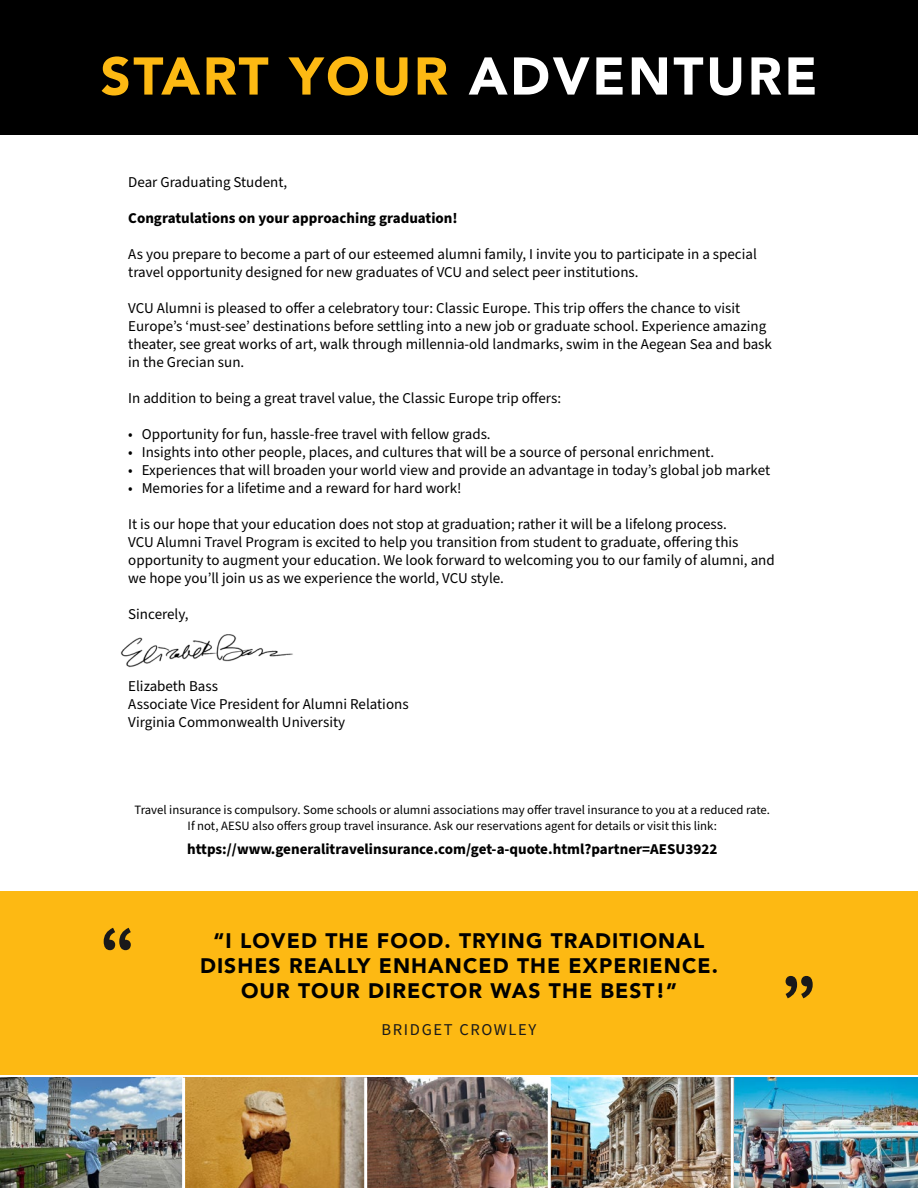
<style>
.page{position:relative;width:918px;height:1188px;background:#fff}
.page>*{position:absolute;margin:0;border:0;box-sizing:border-box;transform-origin:0 0}
.t1{font:900 60px "Source Sans Pro";color:#19191a}
.t2{font:900 52.5px "Avenir";letter-spacing:.05em;color:#fdb913}
.t3{font:900 21px/25.2px "Avenir";letter-spacing:.05em;color:#000;text-align:center}
.t4{font:16.5px "Source Sans Pro";letter-spacing:.1em;color:#19191a}
.t5{font:15px/18px "Source Sans Pro";color:#000}
.t6{font:700 15px "Source Sans Pro";color:#000}
.t7{font:12.75px/15.3px "Source Sans Pro";color:#000;text-align:center}
.s1{color:#fff}
</style>
<div class="page">
<img style="left:0;top:1078px;width:918px;height:110px">
<hr style="left:182px;top:1078px;width:3px;height:110px;background:#fff">
<hr style="left:364px;top:1078px;width:3px;height:110px;background:#fff">
<hr style="left:548px;top:1078px;width:3px;height:110px;background:#fff">
<hr style="left:731px;top:1078px;width:3px;height:110px;background:#fff">
<div style="left:0;top:891px;width:918px;height:184px;background:#fdb913"></div>
<div style="left:0;top:0;width:918px;height:135px;background:#000"></div>
<img style="left:120px;top:634px;width:173px;height:34px">
<h2 class="t2" style="left:101px;top:31px;width:718px">START YOUR <span class="s1">ADVENTURE</span></h2>
<p class="t5" style="left:128px;top:174px;width:161px">Dear Graduating Student,</p>
<p class="t6" style="left:128px;top:208px;width:331px">Congratulations on your approaching graduation!</p>
<p class="t5" style="left:128px;top:246px;width:630px">As you prepare to become a part of our esteemed alumni family, I invite you to participate in a special travel opportunity designed for new graduates of VCU and select peer institutions.</p>
<p class="t5" style="left:128px;top:300px;width:645px">VCU Alumni is pleased to offer a celebratory tour: Classic Europe. This trip offers the chance to visit Europe’s ‘must-see’ destinations before settling into a new job or graduate school. Experience amazing theater, see great works of art, walk through millennia-old landmarks, swim in the Aegean Sea and bask in the Grecian sun.</p>
<p class="t5" style="left:128px;top:390px;width:434px">In addition to being a great travel value, the Classic Europe trip offers:</p>
<p class="t5" style="left:128px;top:426px;width:364px">• Opportunity for fun, hassle-free travel with fellow grads.</p>
<p class="t5" style="left:128px;top:444px;width:587px">• Insights into other people, places, and cultures that will be a source of personal enrichment.</p>
<p class="t5" style="left:128px;top:462px;width:643px">• Experiences that will broaden your world view and provide an advantage in today’s global job market</p>
<p class="t5" style="left:128px;top:480px;width:335px">• Memories for a lifetime and a reward for hard work!</p>
<p class="t5" style="left:128px;top:516px;width:648px">It is our hope that your education does not stop at graduation; rather it will be a lifelong process.<br>VCU Alumni Travel Program is excited to help you transition from student to graduate, offering this opportunity to augment your education. We look forward to welcoming you to our family of alumni, and we hope you’ll join us as we experience the world, VCU style.</p>
<p class="t5" style="left:128px;top:606px;width:62px">Sincerely,</p>
<p class="t5" style="left:128px;top:678px;width:282px">Elizabeth Bass<br>Associate Vice President for Alumni Relations<br>Virginia Commonwealth University</p>
<p class="t7" style="left:134px;top:803px;width:637px">Travel insurance is compulsory. Some schools or alumni associations may offer travel insurance to you at a reduced rate.<br>If not, AESU also offers group travel insurance. Ask our reservations agent for details or visit this link:</p>
<p class="t6" style="left:187px;top:839px;width:532px">https://www.generalitravelinsurance.com/get-a-quote.html?partner=AESU3922</p>
<h1 class="t1" style="left:100px;top:907px;width:36px">“</h1>
<h3 class="t3" style="left:200px;top:927px;width:519px">“I LOVED THE FOOD. TRYING TRADITIONAL<br>DISHES REALLY ENHANCED THE EXPERIENCE.<br>OUR TOUR DIRECTOR WAS THE BEST!”</h3>
<p class="t4" style="left:382px;top:1018px;width:156px">BRIDGET CROWLEY</p>
<h3 class="t3" style="left:189px;top:940px;width:542px">NOT ONLY WAS THIS AN AMAZING TRIP, IT WAS<br>A WAKE UP CALL TO SEE THE WORLD.</h3>
<p class="t4" style="left:335px;top:1018px;width:250px">FORME GRAD T IP TRAVELER</p>
<h1 class="t1" style="left:781px;top:956px;width:36px">”</h1>
</div>
